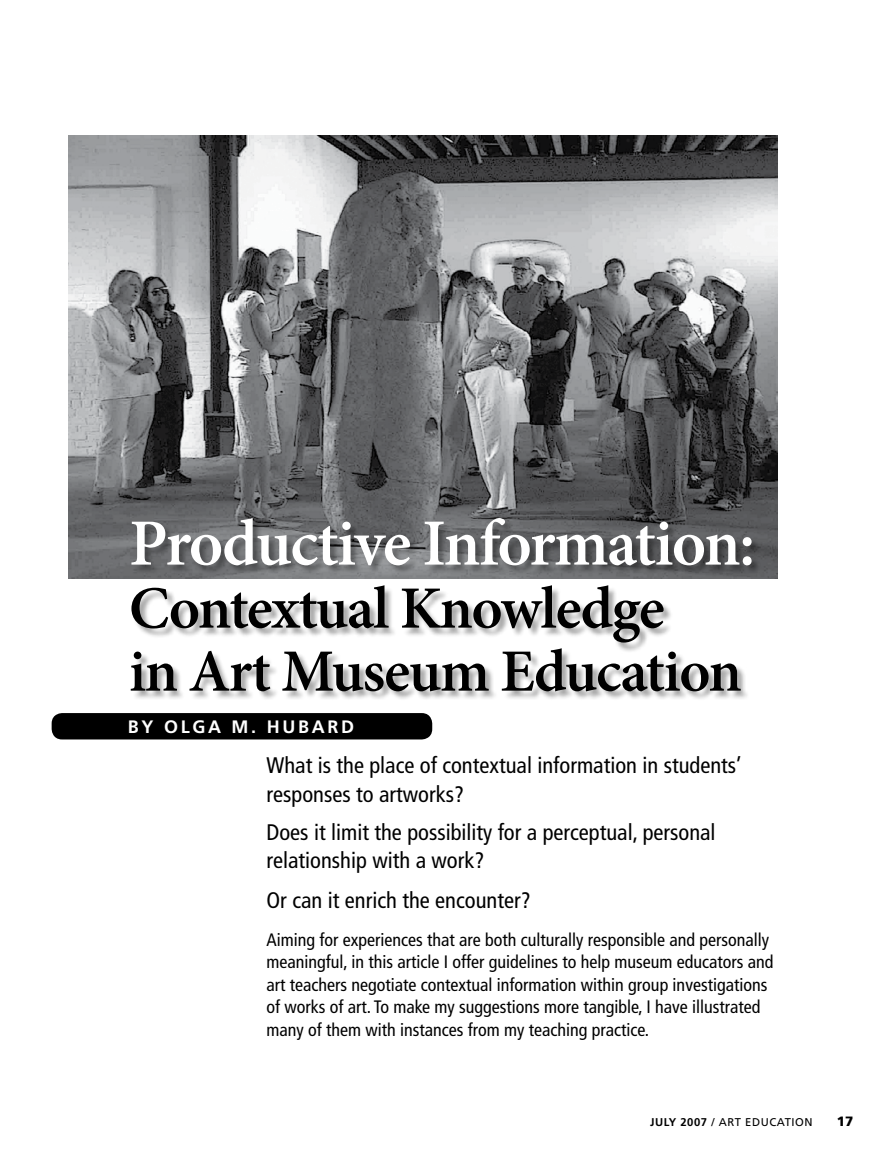
<style>
.page{position:relative;width:878px;height:1175px;background:#fff}
.page>*{position:absolute;margin:0;border:0;box-sizing:border-box;transform-origin:0 0}
.t1{font:600 66px "Minion Pro";letter-spacing:-.025em;color:#fff}
.t2{font:600 60px/63px "Minion Pro";letter-spacing:-.025em;color:#000}
.t3{font:condensed 22.5px/28.5px "Frutiger";color:#000}
.t4{font:condensed 18px/22.5px "Frutiger";color:#000}
.t5{font:700 18px "Frutiger";letter-spacing:.15em;color:#fff}
.t6{font:900 13.5px "Frutiger";color:#000}
.t7{font:11.25px "Frutiger";letter-spacing:.05em;color:#000}
.s1{font-weight:700}
</style>
<div class="page">
<img style="left:69px;top:135px;width:708px;height:443px">
<div style="left:52px;top:713px;width:380px;height:26px;background:#000;border-radius:10px"></div>
<div style="left:132px;top:518px;width:629px;height:182px;background:#000;opacity:.35"></div>
<h1 class="t1" style="left:129px;top:498px;width:627px">Productive Information:</h1>
<h2 class="t2" style="left:129px;top:576px;width:614px">Contextual Knowledge<br>in Art Museum Education</h2>
<p class="t5" style="left:128px;top:716px;width:228px">BY OLGA M. HUBARD</p>
<p class="t3" style="left:266px;top:751px;width:476px">What is the place of contextual information in students’ responses to artworks?</p>
<p class="t3" style="left:266px;top:818px;width:450px">Does it limit the possibility for a perceptual, personal relationship with a work?</p>
<p class="t3" style="left:266px;top:886px;width:266px">Or can it enrich the encounter?</p>
<p class="t4" style="left:266px;top:928px;width:508px">Aiming for experiences that are both culturally responsible and personally meaningful, in this article I offer guidelines to help museum educators and art teachers negotiate contextual information within group investigations of works of art. To make my suggestions more tangible, I have illustrated many of them with instances from my teaching practice.</p>
<p class="t7" style="left:650px;top:1115px;width:164px"><span class="s1">JULY 2007</span> / ART EDUCATION</p>
<p class="t6" style="left:836px;top:1113px;width:18px">17</p>
</div>
